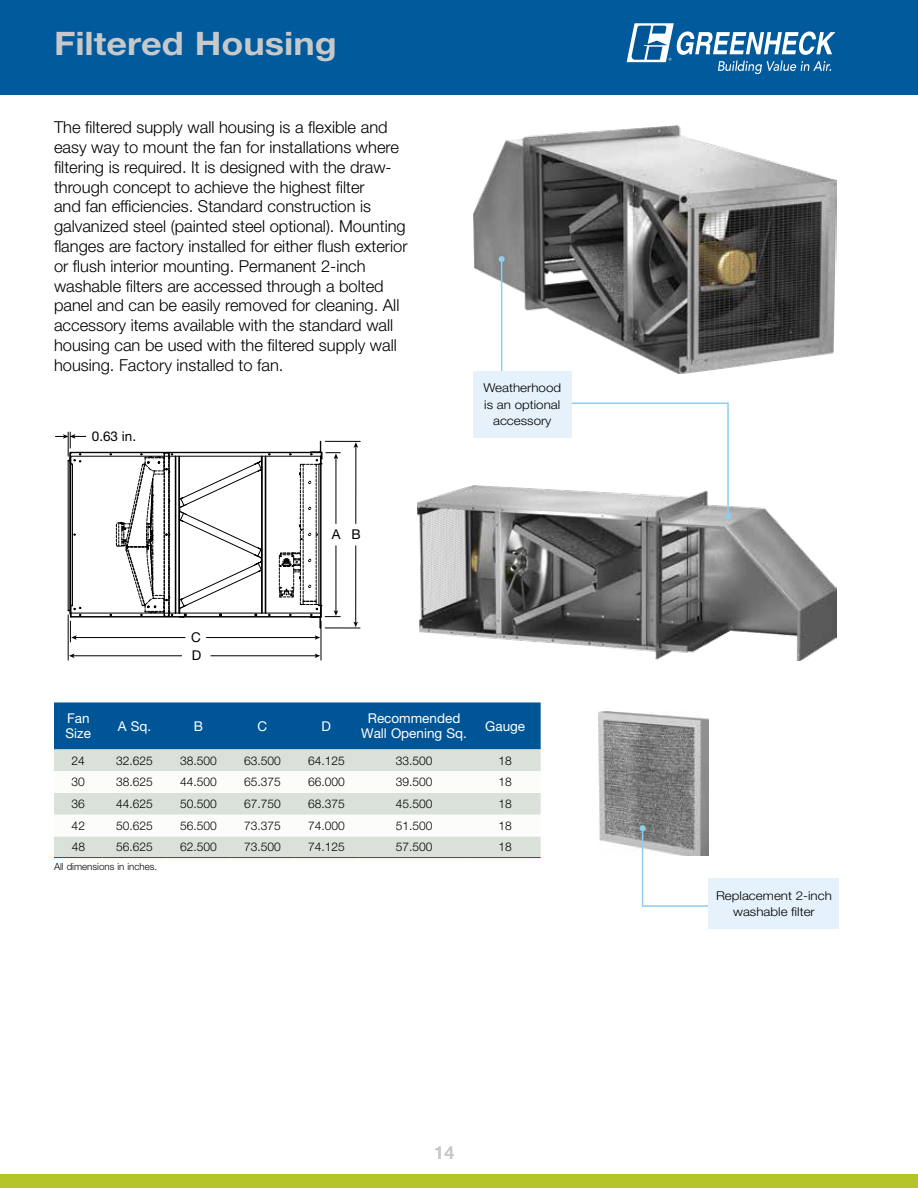
<style>
.page{position:relative;width:918px;height:1188px;background:#fff}
.page>*{position:absolute;margin:0;border:0;box-sizing:border-box;transform-origin:0 0}
.t1{font:700 32.4px "Helvetica Neue LT Std";color:#c7c8ca;scale:1.11 1}
.t2{font:500 18px "Helvetica Neue LT Std";color:#c7c8ca}
.t3{font:300 16.5px/19.8px "Helvetica Neue LT Std";color:#000}
.t4{font:13.5px/15px "Helvetica Neue LT Std";color:#fff}
.t5{font:13.5px "Helvetica Neue LT Std";color:#000}
.t6{font:300 12.15px/16.2px "Helvetica Neue LT Std";color:#000;text-align:center;scale:1.1 1}
.t7{font:300 12px "Helvetica Neue LT Std";color:#000}
.t8{font:300 9.75px "Helvetica Neue LT Std";color:#000}
</style>
<div class="page">
<div style="left:0;top:0;width:918px;height:94px;background:#005a9c"></div>
<svg style="left:627px;top:23px;width:208px;height:51px"></svg>
<hr style="left:325px;top:628px;width:35px;height:1px;background:#000">
<hr style="left:325px;top:441px;width:35px;height:1px;background:#000">
<hr style="left:355px;top:546px;width:1px;height:77px;background:#000">
<svg style="left:353px;top:622px;width:5px;height:5px"></svg>
<hr style="left:356px;top:446px;width:1px;height:78px;background:#000">
<svg style="left:354px;top:442px;width:4px;height:6px"></svg>
<hr style="left:321px;top:621px;width:1px;height:39px;background:#000">
<hr style="left:68px;top:615px;width:1px;height:45px;background:#000">
<hr style="left:211px;top:656px;width:105px;height:1px;background:#000">
<svg style="left:315px;top:653px;width:5px;height:5px"></svg>
<hr style="left:73px;top:656px;width:109px;height:1px;background:#000">
<svg style="left:69px;top:653px;width:6px;height:5px"></svg>
<svg style="left:55px;top:432px;width:285px;height:210px"></svg>
<img style="left:473px;top:125px;width:364px;height:249px">
<div style="left:54px;top:702px;width:487px;height:47px;background:#005596"></div>
<div style="left:54px;top:749px;width:487px;height:108px;background:#dae1d9"></div>
<svg style="left:54px;top:771px;width:487px;height:66px"></svg>
<hr style="left:54px;top:857px;width:49px;height:1px;background:#005a9c">
<hr style="left:103px;top:857px;width:64px;height:1px;background:#005a9c">
<hr style="left:167px;top:857px;width:63px;height:1px;background:#005a9c">
<hr style="left:230px;top:857px;width:64px;height:1px;background:#005a9c">
<hr style="left:294px;top:857px;width:64px;height:1px;background:#005a9c">
<hr style="left:358px;top:857px;width:112px;height:1px;background:#005a9c">
<hr style="left:470px;top:857px;width:71px;height:1px;background:#005a9c">
<div style="left:0;top:1174px;width:918px;height:14px;background:#b5c428"></div>
<img style="left:598px;top:712px;width:111px;height:143px">
<img style="left:418px;top:485px;width:419px;height:175px">
<hr style="left:501px;top:259px;width:1px;height:113px;background:#8eccf0">
<svg style="left:499px;top:256px;width:6px;height:6px"></svg>
<hr style="left:727px;top:403px;width:2px;height:113px;background:#8eccf0">
<svg style="left:725px;top:513px;width:6px;height:6px"></svg>
<hr style="left:551px;top:403px;width:177px;height:1px;background:#8eccf0">
<div style="left:473px;top:372px;width:99px;height:66px;background:#e6f2fb"></div>
<hr style="left:643px;top:905px;width:84px;height:2px;background:#8eccf0">
<div style="left:709px;top:878px;width:130px;height:50px;background:#e6f2fb"></div>
<hr style="left:642px;top:828px;width:1px;height:79px;background:#8eccf0">
<svg style="left:640px;top:825px;width:6px;height:6px"></svg>
<h1 class="t1" style="left:54px;top:23px;width:256px">Filtered Housing</h1>
<p class="t3" style="left:54px;top:117px;width:355px">The filtered supply wall housing is a flexible and easy way to mount the fan for installations where filtering is required. It is designed with the draw&shy;through concept to achieve the highest filter<br>and fan efficiencies. Standard construction is galvanized steel (painted steel optional). Mounting flanges are factory installed for either flush exterior or flush interior mounting. Permanent 2-inch washable filters are accessed through a bolted panel and can be easily removed for cleaning. All accessory items available with the standard wall housing can be used with the filtered supply wall housing. Factory installed to fan.</p>
<p class="t5" style="left:92px;top:428px;width:46px">0.63 in.</p>
<p class="t5" style="left:191px;top:629px;width:11px">C</p>
<p class="t5" style="left:192px;top:647px;width:11px">D</p>
<p class="t5" style="left:332px;top:526px;width:30px">A B</p>
<p class="t6" style="left:483px;top:380px;width:72px">Weatherhood is an optional accessory</p>
<p class="t4" style="left:66px;top:711px;width:27px">Fan<br>Size</p>
<p class="t4" style="left:118px;top:718px;width:35px">A Sq.</p>
<p class="t4" style="left:194px;top:718px;width:11px">B</p>
<p class="t4" style="left:258px;top:718px;width:11px">C</p>
<p class="t4" style="left:322px;top:718px;width:11px">D</p>
<p class="t4" style="left:361px;top:711px;width:107px;text-align:center">Recommended<br>Wall Opening Sq.</p>
<p class="t4" style="left:485px;top:718px;width:42px">Gauge</p>
<p class="t7" style="left:72px;top:753px;width:15px">24</p>
<p class="t7" style="left:116px;top:753px;width:38px">32.625</p>
<p class="t7" style="left:180px;top:753px;width:38px">38.500</p>
<p class="t7" style="left:244px;top:753px;width:38px">63.500</p>
<p class="t7" style="left:308px;top:753px;width:38px">64.125</p>
<p class="t7" style="left:396px;top:753px;width:38px">33.500</p>
<p class="t7" style="left:499px;top:753px;width:15px">18</p>
<p class="t7" style="left:72px;top:775px;width:15px">30</p>
<p class="t7" style="left:116px;top:775px;width:38px">38.625</p>
<p class="t7" style="left:180px;top:775px;width:38px">44.500</p>
<p class="t7" style="left:244px;top:775px;width:38px">65.375</p>
<p class="t7" style="left:308px;top:775px;width:38px">66.000</p>
<p class="t7" style="left:396px;top:775px;width:38px">39.500</p>
<p class="t7" style="left:499px;top:775px;width:15px">18</p>
<p class="t7" style="left:72px;top:797px;width:15px">36</p>
<p class="t7" style="left:116px;top:797px;width:38px">44.625</p>
<p class="t7" style="left:180px;top:797px;width:38px">50.500</p>
<p class="t7" style="left:244px;top:797px;width:38px">67.750</p>
<p class="t7" style="left:308px;top:797px;width:38px">68.375</p>
<p class="t7" style="left:396px;top:797px;width:38px">45.500</p>
<p class="t7" style="left:499px;top:797px;width:15px">18</p>
<p class="t7" style="left:72px;top:818px;width:15px">42</p>
<p class="t7" style="left:116px;top:818px;width:38px">50.625</p>
<p class="t7" style="left:180px;top:818px;width:38px">56.500</p>
<p class="t7" style="left:244px;top:818px;width:38px">73.375</p>
<p class="t7" style="left:308px;top:818px;width:38px">74.000</p>
<p class="t7" style="left:396px;top:818px;width:38px">51.500</p>
<p class="t7" style="left:499px;top:818px;width:15px">18</p>
<p class="t7" style="left:72px;top:840px;width:15px">48</p>
<p class="t7" style="left:116px;top:840px;width:38px">56.625</p>
<p class="t7" style="left:180px;top:840px;width:38px">62.500</p>
<p class="t7" style="left:244px;top:840px;width:38px">73.500</p>
<p class="t7" style="left:308px;top:840px;width:38px">74.125</p>
<p class="t7" style="left:396px;top:840px;width:38px">57.500</p>
<p class="t7" style="left:499px;top:840px;width:15px">18</p>
<p class="t8" style="left:54px;top:861px;width:105px">All dimensions in inches.</p>
<p class="t2" style="left:435px;top:1142px;width:22px">14</p>
<p class="t6" style="left:716px;top:887px;width:107px">Replacement 2-inch washable filter</p>
</div>
